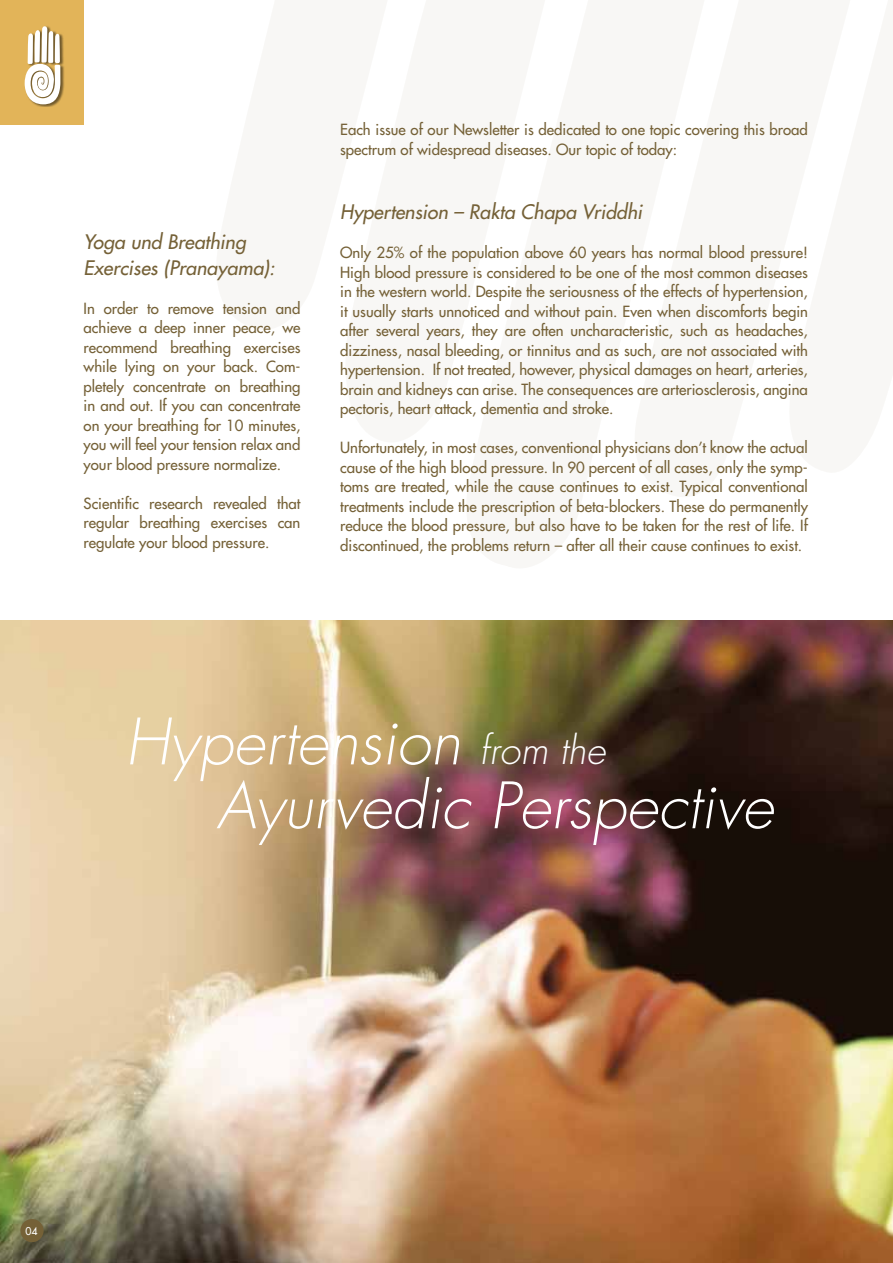
<style>
.page{position:relative;width:893px;height:1263px;background:#fff}
.page>*{position:absolute;margin:0;border:0;box-sizing:border-box;transform-origin:0 0}
.t1{font:italic 300 62.1px/63.9px "Futura";color:#fff}
.t2{font:italic 19.5px/25.5px "Futura";color:#756137}
.t3{font:15px/19.5px "Futura";color:#756137;text-align:justify}
.t4{font:10.5px "Futura";color:#fff}
.s1{font-size:37.95px}
</style>
<div class="page">
<img style="left:0;top:620px;width:893px;height:643px">
<div style="left:20px;top:1219px;width:24px;height:23px;background:#756137;border-radius:50%"></div>
<div style="left:0;top:0;width:84px;height:124px;background:#e2b459"></div>
<div style="left:25px;top:26px;width:39px;height:81px;background:#000;opacity:.5"></div>
<svg style="left:25px;top:26px;width:35px;height:78px;background:#e4d8c1"></svg>
<h2 class="t2" style="left:84px;top:229px;width:193px">Yoga und Breathing<br>Exercises (Pranayama):</h2>
<p class="t3" style="left:84px;top:298px;width:218px">In order to remove tension and achieve a deep inner peace, we recommend breathing exercises while lying on your back. Com&shy;pletely concentrate on breathing in and out. If you can concentrate on your breathing for 10 minutes, you will feel your tension relax and your blood pressure normalize.</p>
<p class="t3" style="left:84px;top:493px;width:218px">Scientific research revealed that regular breathing exercises can regulate your blood pressure.</p>
<p class="t3" style="left:340px;top:120px;width:469px">Each issue of our Newsletter is dedicated to one topic covering this broad spectrum of widespread diseases. Our topic of today:</p>
<h2 class="t2" style="left:340px;top:199px;width:303px">Hypertension – Rakta Chapa Vriddhi</h2>
<p class="t3" style="left:340px;top:243px;width:469px">Only 25% of the population above 60 years has normal blood pressure!<br>High blood pressure is considered to be one of the most common diseases in the western world. Despite the seriousness of the effects of hypertension, it usually starts unnoticed and without pain. Even when discomforts begin after several years, they are often uncharacteristic, such as headaches, dizziness, nasal bleeding, or tinnitus and as such, are not associated with hypertension. If not treated, however, physical damages on heart, arteries, brain and kidneys can arise. The consequences are arteriosclerosis, angina pectoris, heart attack, dementia and stroke.</p>
<p class="t3" style="left:340px;top:438px;width:469px">Unfortunately, in most cases, conventional physicians don’t know the actual cause of the high blood pressure. In 90 percent of all cases, only the symp&shy;toms are treated, while the cause continues to exist. Typical conventional treatments include the prescription of beta-blockers. These do permanently reduce the blood pressure, but also have to be taken for the rest of life. If discontinued, the problems return – after all their cause continues to exist.</p>
<h1 class="t1" style="left:216px;top:710px;width:559px;text-indent:-91px">Hypertension <span class="s1">from the<br></span>Ayurvedic Perspective</h1>
<p class="t4" style="left:25px;top:1224px;width:14px">04</p>
</div>
